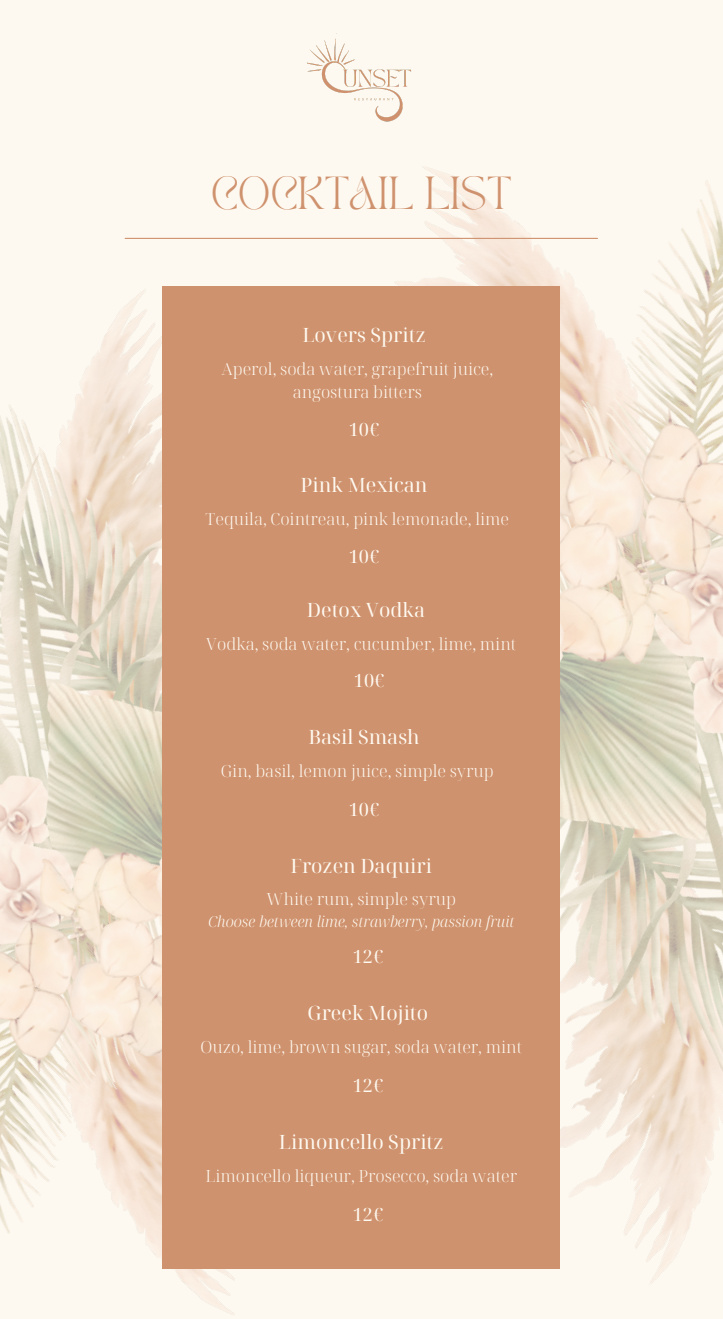
<style>
.page{position:relative;width:723px;height:1319px;background:#fff}
.page>*{position:absolute;margin:0;border:0;box-sizing:border-box;transform-origin:0 0}
.t1{font:32.4px "TAN PEARL Regular";color:#cf926e}
.t2{font:19.65px "Noto Serif Display";color:#fef9f0}
.t3{font:18.15px "Noto Serif Display";color:#fef9f0}
.t4{font:300 16.65px/22.5px "Noto Serif Display";color:#fef9f0;text-align:center}
.t5{font:italic 300 15.15px "Noto Serif Display";color:#fef9f0}
</style>
<div class="page">
<img style="left:0;top:0;width:723px;height:1318px">
<img style="left:0;top:82px;width:705px;height:1236px">
<div style="left:163px;top:287px;width:397px;height:981px;background:#cf926e"></div>
<p class="t1" style="left:211px;top:176px;width:302px">COCKTAIL LIST</p>
<p class="t2" style="left:302px;top:321px;width:125px">Lovers Spritz</p>
<p class="t4" style="left:221px;top:357px;width:273px">Aperol, soda water, grapefruit juice, angostura bitters</p>
<p class="t3" style="left:349px;top:416px;width:32px">10€</p>
<p class="t2" style="left:301px;top:471px;width:128px">Pink Mexican</p>
<p class="t4" style="left:206px;top:507px;width:305px">Tequila, Cointreau, pink lemonade, lime</p>
<p class="t3" style="left:349px;top:544px;width:32px">10€</p>
<p class="t2" style="left:307px;top:596px;width:120px">Detox Vodka</p>
<p class="t4" style="left:206px;top:632px;width:311px">Vodka, soda water, cucumber, lime, mint</p>
<p class="t3" style="left:354px;top:667px;width:32px">10€</p>
<p class="t2" style="left:308px;top:722px;width:113px">Basil Smash</p>
<p class="t4" style="left:221px;top:759px;width:274px">Gin, basil, lemon juice, simple syrup</p>
<p class="t3" style="left:349px;top:796px;width:32px">10€</p>
<p class="t2" style="left:290px;top:851px;width:143px">Frozen Daquiri</p>
<p class="t4" style="left:267px;top:887px;width:191px">White rum, simple syrup</p>
<p class="t5" style="left:208px;top:910px;width:308px">Choose between lime, strawberry, passion fruit</p>
<p class="t3" style="left:353px;top:943px;width:32px">12€</p>
<p class="t2" style="left:308px;top:998px;width:122px">Greek Mojito</p>
<p class="t4" style="left:200px;top:1035px;width:323px">Ouzo, lime, brown sugar, soda water, mint</p>
<p class="t3" style="left:353px;top:1072px;width:32px">12€</p>
<p class="t2" style="left:279px;top:1127px;width:166px">Limoncello Spritz</p>
<p class="t4" style="left:205px;top:1163px;width:313px">Limoncello liqueur, Prosecco, soda water</p>
<p class="t3" style="left:353px;top:1201px;width:32px">12€</p>
</div>
